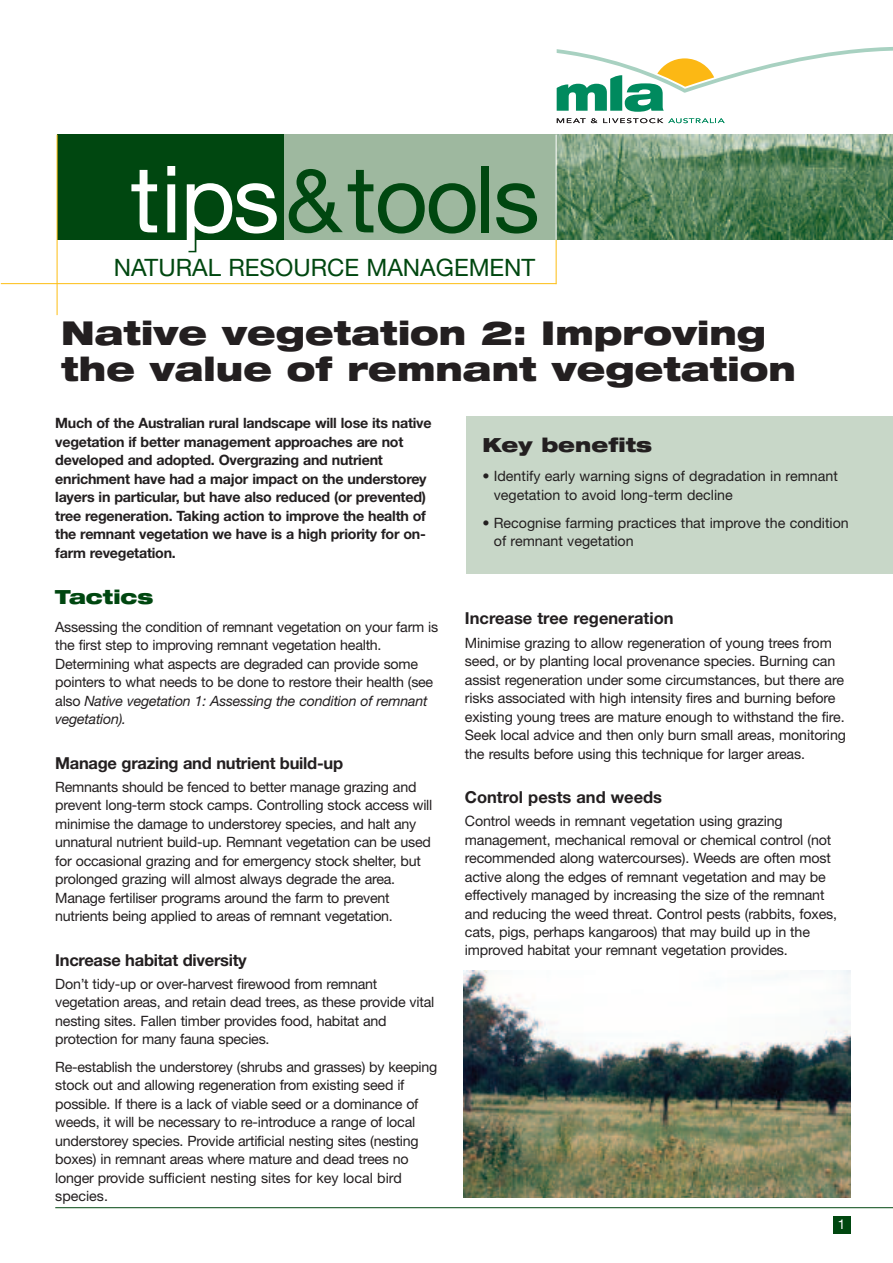
<style>
.page{position:relative;width:893px;height:1263px;background:#fff}
.page>*{position:absolute;margin:0;border:0;box-sizing:border-box;transform-origin:0 0}
.t1{font:93px "Helvetica Neue";letter-spacing:-.015em;color:#004710}
.t2{font:900 expanded 33px/36px "Helvetica Neue";color:#231f20}
.t3{font:24px "Helvetica Neue";color:#004710}
.t4{font:900 expanded 19.5px "Helvetica Neue";color:#231f20}
.t5{font:900 expanded 19.5px "Helvetica Neue";color:#004710}
.t6{font:700 16.5px "Helvetica Neue";letter-spacing:-.015em;color:#231f20}
.t7{font:14.25px/18.5px "Helvetica Neue";letter-spacing:-.015em;color:#231f20}
.t8{font:700 14.25px/18.5px "Helvetica Neue";letter-spacing:-.015em;color:#231f20}
.t9{font:13.5px "Helvetica Neue";color:#fff}
.s1{color:#fff}
.s2{font-size:88.5px}
.s3{font-style:italic}
</style>
<div class="page">
<div style="left:57px;top:135px;width:227px;height:105px;background:#004710"></div>
<div style="left:284px;top:135px;width:272px;height:105px;background:#9eb89f"></div>
<svg style="left:557px;top:118px;width:40px;height:5px"></svg>
<svg style="left:603px;top:118px;width:122px;height:5px"></svg>
<svg style="left:557px;top:47px;width:336px;height:65px"></svg>
<img style="left:557px;top:135px;width:336px;height:105px">
<hr style="left:556px;top:240px;width:1px;height:44px;background:#fdbe12">
<hr style="left:57px;top:135px;width:1px;height:180px;background:#fdbe12">
<hr style="left:1px;top:283px;width:555px;height:1px;background:#fdbe12">
<div style="left:466px;top:417px;width:427px;height:157px;background:#c8d7c8"></div>
<hr style="left:55px;top:1207px;width:838px;height:1px;background:#004710">
<div style="left:833px;top:1216px;width:17px;height:17px;background:#004710"></div>
<img style="left:464px;top:970px;width:386px;height:228px">
<h1 class="t1" style="left:131px;top:166px;width:411px"><span class="s1">tips</span><span class="s2">&amp;</span>tools</h1>
<h3 class="t3" style="left:114px;top:259px;width:423px">NATURAL RESOURCE MANAGEMENT</h3>
<h2 class="t2" style="left:61px;top:318px;width:736px">Native vegetation 2: Improving the value of remnant vegetation</h2>
<p class="t8" style="left:55px;top:415px;width:378px">Much of the Australian rural landscape will lose its native vegetation if better management approaches are not developed and adopted. Overgrazing and nutrient enrichment have had a major impact on the understorey layers in particular, but have also reduced (or prevented) tree regeneration. Taking action to improve the health of the remnant vegetation we have is a high priority for on&shy;farm revegetation.</p>
<h3 class="t5" style="left:55px;top:590px;width:100px">Tactics</h3>
<p class="t7" style="left:55px;top:619px;width:384px">Assessing the condition of remnant vegetation on your farm is the first step to improving remnant vegetation health.<br>Determining what aspects are degraded can provide some pointers to what needs to be done to restore their health (see also <span class="s3">Native vegetation 1: Assessing the condition of remnant vegetation).</span></p>
<p class="t6" style="left:55px;top:757px;width:289px">Manage grazing and nutrient build-up</p>
<p class="t7" style="left:55px;top:779px;width:379px">Remnants should be fenced to better manage grazing and prevent long-term stock camps. Controlling stock access will minimise the damage to understorey species, and halt any unnatural nutrient build-up. Remnant vegetation can be used for occasional grazing and for emergency stock shelter, but prolonged grazing will almost always degrade the area.<br>Manage fertiliser programs around the farm to prevent nutrients being applied to areas of remnant vegetation.</p>
<p class="t6" style="left:55px;top:954px;width:193px">Increase habitat diversity</p>
<p class="t7" style="left:55px;top:976px;width:380px">Don’t tidy-up or over-harvest firewood from remnant vegetation areas, and retain dead trees, as these provide vital nesting sites. Fallen timber provides food, habitat and protection for many fauna species.</p>
<p class="t7" style="left:55px;top:1059px;width:384px">Re-establish the understorey (shrubs and grasses) by keeping stock out and allowing regeneration from existing seed if possible. If there is a lack of viable seed or a dominance of weeds, it will be necessary to re-introduce a range of local understorey species. Provide artificial nesting sites (nesting boxes) in remnant areas where mature and dead trees no longer provide sufficient nesting sites for key local bird species.</p>
<h3 class="t4" style="left:482px;top:437px;width:171px">Key benefits</h3>
<p class="t7" style="left:494px;top:469px;width:346px;text-indent:-11px">• Identify early warning signs of degradation in remnant vegetation to avoid long-term decline</p>
<p class="t7" style="left:494px;top:515px;width:356px;text-indent:-11px">• Recognise farming practices that improve the condition of remnant vegetation</p>
<p class="t6" style="left:465px;top:613px;width:210px">Increase tree regeneration</p>
<p class="t7" style="left:465px;top:635px;width:383px">Minimise grazing to allow regeneration of young trees from seed, or by planting local provenance species. Burning can assist regeneration under some circumstances, but there are risks associated with high intensity fires and burning before existing young trees are mature enough to withstand the fire.<br>Seek local advice and then only burn small areas, monitoring the results before using this technique for larger areas.</p>
<p class="t6" style="left:465px;top:791px;width:199px">Control pests and weeds</p>
<p class="t7" style="left:465px;top:813px;width:374px">Control weeds in remnant vegetation using grazing management, mechanical removal or chemical control (not recommended along watercourses). Weeds are often most active along the edges of remnant vegetation and may be effectively managed by increasing the size of the remnant and reducing the weed threat. Control pests (rabbits, foxes, cats, pigs, perhaps kangaroos) that may build up in the improved habitat your remnant vegetation provides.</p>
<p class="t9" style="left:838px;top:1220px;width:9px">1</p>
</div>
